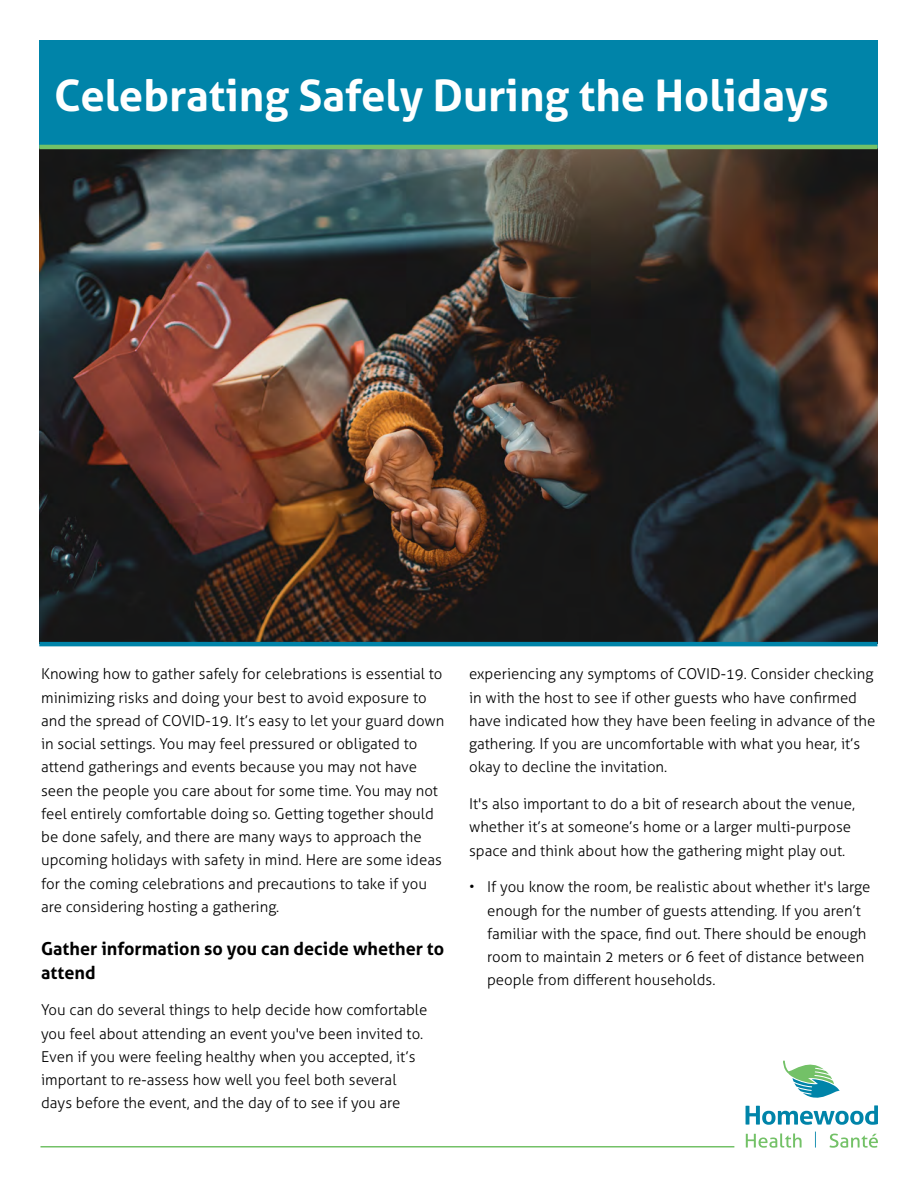
<style>
.page{position:relative;width:918px;height:1188px;background:#fff}
.page>*{position:absolute;margin:0;border:0;box-sizing:border-box;transform-origin:0 0}
.t1{font:700 43.5px "Aller";color:#fff}
.t2{font:700 18px/23.2px "Aller";color:#000}
.t3{font:300 15px/23.2px "Aller";color:#000}
</style>
<div class="page">
<hr style="left:40px;top:1146px;width:694px;height:2px;background:#73c167">
<svg style="left:746px;top:1060px;width:132px;height:65px"></svg>
<svg style="left:746px;top:1133px;width:56px;height:15px"></svg>
<svg style="left:830px;top:1134px;width:48px;height:14px"></svg>
<svg style="left:815px;top:1132px;width:1px;height:16px"></svg>
<img style="left:39px;top:148px;width:839px;height:496px">
<div style="left:39px;top:40px;width:839px;height:108px;background:#0084a9"></div>
<hr style="left:39px;top:642px;width:838px;height:4px;background:#0084a9">
<hr style="left:39px;top:145px;width:838px;height:4px;background:#73c167">
<h1 class="t1" style="left:54px;top:68px;width:776px">Celebrating Safely During the Holidays</h1>
<p class="t3" style="left:41px;top:662px;width:405px">Knowing how to gather safely for celebrations is essential to minimizing risks and doing your best to avoid exposure to and the spread of COVID-19. It’s easy to let your guard down in social settings. You may feel pressured or obligated to attend gatherings and events because you may not have seen the people you care about for some time. You may not feel entirely comfortable doing so. Getting together should be done safely, and there are many ways to approach the upcoming holidays with safety in mind. Here are some ideas for the coming celebrations and precautions to take if you are considering hosting a gathering.</p>
<p class="t2" style="left:41px;top:937px;width:405px">Gather information so you can decide whether to attend</p>
<p class="t3" style="left:41px;top:998px;width:388px">You can do several things to help decide how comfortable you feel about attending an event you've been invited to.<br>Even if you were feeling healthy when you accepted, it’s important to re-assess how well you feel both several days before the event, and the day of to see if you are</p>
<p class="t3" style="left:469px;top:662px;width:408px">experiencing any symptoms of COVID-19. Consider checking in with the host to see if other guests who have confirmed have indicated how they have been feeling in advance of the gathering. If you are uncomfortable with what you hear, it’s okay to decline the invitation.</p>
<p class="t3" style="left:469px;top:792px;width:387px">It's also important to do a bit of research about the venue, whether it’s at someone’s home or a larger multi-purpose space and think about how the gathering might play out.</p>
<p class="t3" style="left:487px;top:875px;width:385px;text-indent:-18px">• If you know the room, be realistic about whether it's large enough for the number of guests attending. If you aren’t familiar with the space, find out. There should be enough room to maintain 2 meters or 6 feet of distance between people from different households.</p>
</div>
